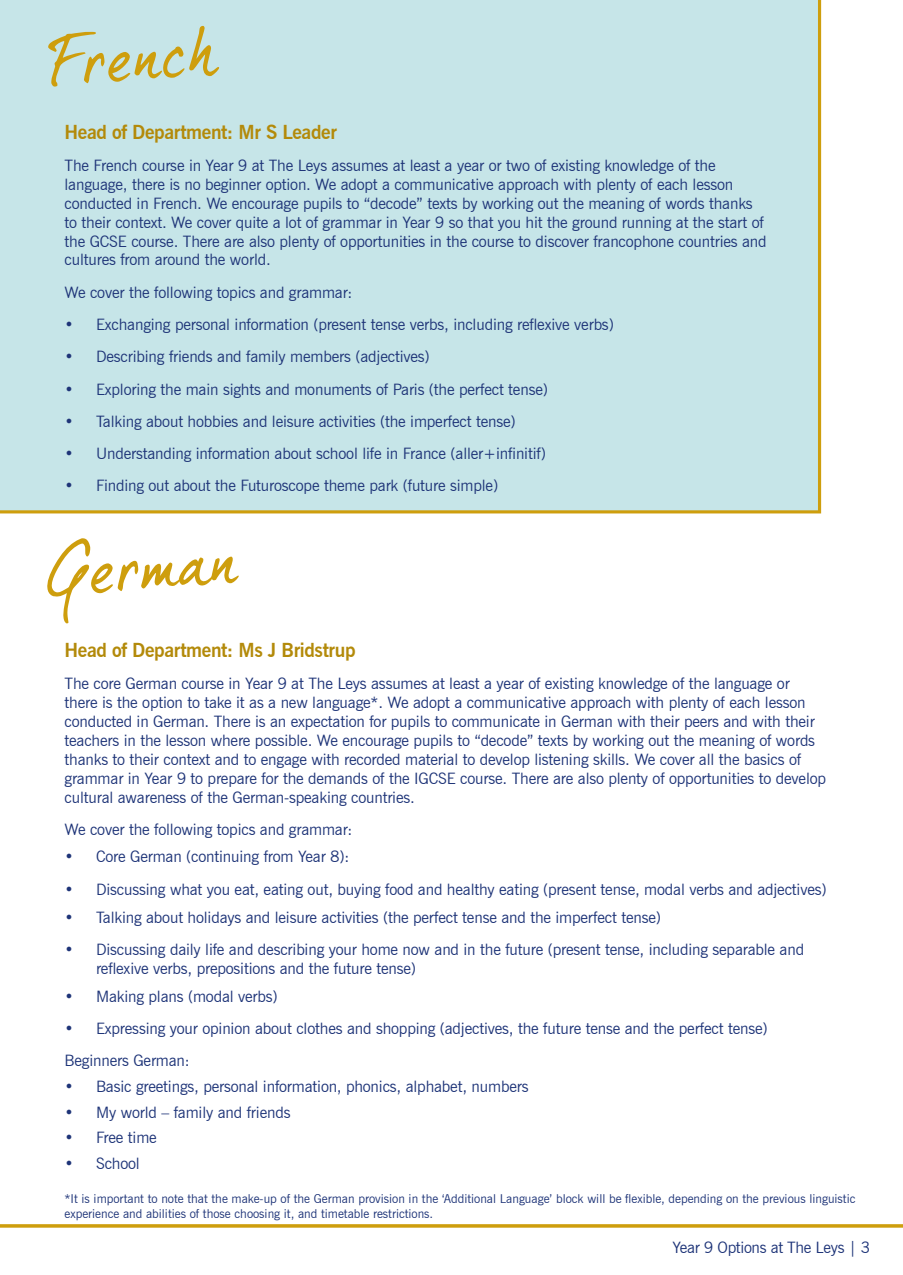
<style>
.page{position:relative;width:903px;height:1275px;background:#fff}
.page>*{position:absolute;margin:0;border:0;box-sizing:border-box;transform-origin:0 0}
.t1{font:69.3px "dear Joe 5 CASUAL P";color:#ce9e0d}
.t2{font:700 19.25px "News Gothic BT";letter-spacing:-.02em;color:#b38a0a}
.t3{font:15.75px/18.9px "News Gothic BT";letter-spacing:-.01em;color:#1e3478}
.t4{font:12.25px/14.7px "News Gothic BT";color:#1e3478}
</style>
<div class="page">
<div style="left:0;top:0;width:821px;height:513px;background:#c6e5e8"></div>
<svg style="left:0;top:1224px;width:903px;height:4px;background:#d3a92a"></svg>
<h1 class="t1" style="left:43px;top:20px;width:174px;rotate:-4deg">French</h1>
<p class="t2" style="left:65px;top:120px;width:274px">Head of Department: Mr S Leader</p>
<p class="t3" style="left:65px;top:156px;width:704px">The French course in Year 9 at The Leys assumes at least a year or two of existing knowledge of the language, there is no beginner option. We adopt a communicative approach with plenty of each lesson conducted in French. We encourage pupils to “decode” texts by working out the meaning of words thanks to their context. We cover quite a lot of grammar in Year 9 so that you hit the ground running at the start of the GCSE course. There are also plenty of opportunities in the course to discover francophone countries and cultures from around the world.</p>
<p class="t3" style="left:65px;top:283px;width:289px">We cover the following topics and grammar:</p>
<p class="t3" style="left:65px;top:315px;width:551px">• Exchanging personal information (present tense verbs, including reflexive verbs)</p>
<p class="t3" style="left:65px;top:347px;width:367px">• Describing friends and family members (adjectives)</p>
<p class="t3" style="left:65px;top:379px;width:485px">• Exploring the main sights and monuments of Paris (the perfect tense)</p>
<p class="t3" style="left:65px;top:412px;width:453px">• Talking about hobbies and leisure activities (the imperfect tense)</p>
<p class="t3" style="left:65px;top:444px;width:483px">• Understanding information about school life in France (aller+infinitif)</p>
<p class="t3" style="left:65px;top:476px;width:435px">• Finding out about the Futuroscope theme park (future simple)</p>
<h1 class="t1" style="left:43px;top:530px;width:194px;rotate:-4deg">German</h1>
<p class="t2" style="left:65px;top:638px;width:292px">Head of Department: Ms J Bridstrup</p>
<p class="t3" style="left:65px;top:674px;width:763px">The core German course in Year 9 at The Leys assumes at least a year of existing knowledge of the language or there is the option to take it as a new language*. We adopt a communicative approach with plenty of each lesson conducted in German. There is an expectation for pupils to communicate in German with their peers and with their teachers in the lesson where possible. We encourage pupils to “decode” texts by working out the meaning of words thanks to their context and to engage with recorded material to develop listening skills. We cover all the basics of grammar in Year 9 to prepare for the demands of the IGCSE course. There are also plenty of opportunities to develop cultural awareness of the German-speaking countries.</p>
<p class="t3" style="left:65px;top:820px;width:289px">We cover the following topics and grammar:</p>
<p class="t3" style="left:65px;top:847px;width:286px">• Core German (continuing from Year 8):</p>
<p class="t3" style="left:65px;top:880px;width:764px">• Discussing what you eat, eating out, buying food and healthy eating (present tense, modal verbs and adjectives)</p>
<p class="t3" style="left:65px;top:907px;width:598px">• Talking about holidays and leisure activities (the perfect tense and the imperfect tense)</p>
<p class="t3" style="left:96px;top:940px;width:710px;text-indent:-32px">• Discussing daily life and describing your home now and in the future (present tense, including separable and reflexive verbs, prepositions and the future tense)</p>
<p class="t3" style="left:65px;top:987px;width:215px">• Making plans (modal verbs)</p>
<p class="t3" style="left:65px;top:1012px;width:705px;line-height:32.2px">• Expressing your opinion about clothes and shopping (adjectives, the future tense and the perfect tense)<br>Beginners German:</p>
<p class="t3" style="left:65px;top:1077px;width:465px">• Basic greetings, personal information, phonics, alphabet, numbers</p>
<p class="t3" style="left:65px;top:1102px;width:227px">• My world – family and friends</p>
<p class="t3" style="left:65px;top:1128px;width:94px">• Free time</p>
<p class="t3" style="left:65px;top:1154px;width:77px">• School</p>
<p class="t4" style="left:65px;top:1191px;width:792px">*It is important to note that the make-up of the German provision in the ‘Additional Language’ block will be flexible, depending on the previous linguistic experience and abilities of those choosing it, and timetable restrictions.</p>
<p class="t3" style="left:672px;top:1238px;width:199px">Year 9 Options at The Leys | 3</p>
</div>
